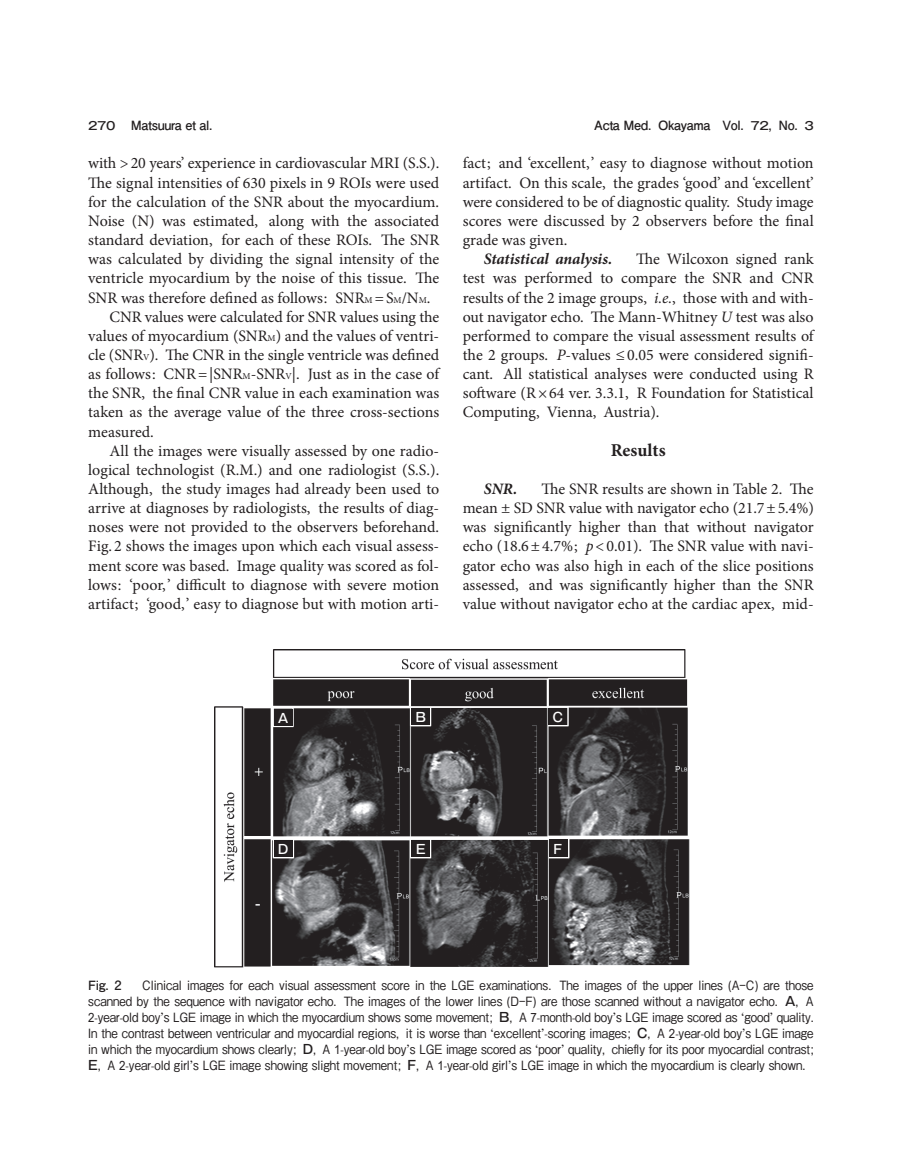
<style>
.page{position:relative;width:902px;height:1166px;background:#fff}
.page>*{position:absolute;margin:0;border:0;box-sizing:border-box;transform-origin:0 0}
.t1{font:700 18px "Minion Pro";color:#231f20}
.t2{font:15.9px/19.2px "Minion Pro";letter-spacing:-.005em;color:#231f20;text-align:justify}
.t3{font:italic 700 15.9px "Minion Pro";letter-spacing:-.005em;color:#231f20}
.t4{font:500 12.75px/15.9px "Gothic BBB Pr 6 N";color:#231f20;text-align:justify;scale:.9 1}
.t5{font:700 12.75px "Futo Go B101 Pr 6 N";letter-spacing:-.03em;color:#231f20}
.t6{font:500 12.75px "Gothic MB101 Pr 6 N";color:#fff}
.s1{font-family:"Gothic MB101 Pr 6 N";font-weight:500;font-size:11.25px}
.s2{font-size:9.15px}
.s3{font-style:italic}
.s4{font-family:"Gothic MB101 Pr 6 N"}
.s5{font-family:"Arial";font-weight:400}
.s6{font-family:"Ryumin Pr 6 N";font-weight:300}
.s7{font-family:"Futo Min A101 Pr 6 N";font-weight:700}
</style>
<div class="page">
<img style="left:214px;top:649px;width:475px;height:318px">
<div style="left:274px;top:709px;width:18px;height:16px;background:#231f20"></div>
<div style="left:411px;top:708px;width:19px;height:17px;background:#231f20"></div>
<div style="left:548px;top:708px;width:19px;height:17px;background:#231f20"></div>
<div style="left:275px;top:839px;width:18px;height:17px;background:#231f20"></div>
<div style="left:411px;top:839px;width:18px;height:17px;background:#231f20"></div>
<div style="left:549px;top:839px;width:18px;height:17px;background:#231f20"></div>
<p class="t5" style="left:88px;top:115px;width:126px"><span class="s1">270</span> Matsuura et al.</p>
<p class="t5" style="left:594px;top:115px;width:221px">Acta Med. Okayama Vol. <span class="s1">72</span>, No. <span class="s1">3</span></p>
<p class="t2" style="left:88px;top:154px;width:352px">with &gt; 20 years’ experience in cardiovascular MRI (S.S.).</p>
<p class="t2" style="left:88px;top:173px;width:352px">The signal intensities of 630 pixels in 9 ROIs were used</p>
<p class="t2" style="left:88px;top:192px;width:352px">for the calculation of the SNR about the myocardium.</p>
<p class="t2" style="left:88px;top:211px;width:352px">Noise (N) was estimated, along with the associated</p>
<p class="t2" style="left:88px;top:230px;width:352px">standard deviation, for each of these ROIs. The SNR</p>
<p class="t2" style="left:88px;top:249px;width:352px">was calculated by dividing the signal intensity of the</p>
<p class="t2" style="left:88px;top:269px;width:352px">ventricle myocardium by the noise of this tissue. The</p>
<p class="t2" style="left:88px;top:288px;width:344px">SNR was therefore defined as follows: SNR<span class="s2">M</span> =S<span class="s2">M</span>/N<span class="s2">M</span>.</p>
<p class="t2" style="left:109px;top:307px;width:331px">CNR values were calculated for SNR values using the</p>
<p class="t2" style="left:88px;top:326px;width:352px">values of myocardium (SNR<span class="s2">M</span>) and the values of ventri-</p>
<p class="t2" style="left:88px;top:345px;width:352px">cle (SNR<span class="s2">V</span>). The CNR in the single ventricle was defined</p>
<p class="t2" style="left:88px;top:364px;width:352px">as follows: CNR = |SNR<span class="s2">M</span>-SNR<span class="s2">V</span>|. Just as in the case of</p>
<p class="t2" style="left:88px;top:383px;width:352px">the SNR, the final CNR value in each examination was</p>
<p class="t2" style="left:88px;top:402px;width:352px">taken as the average value of the three cross-sections</p>
<p class="t2" style="left:88px;top:422px;width:67px">measured.</p>
<p class="t2" style="left:109px;top:441px;width:331px">All the images were visually assessed by one radio-</p>
<p class="t2" style="left:88px;top:460px;width:352px">logical technologist (R.M.) and one radiologist (S.S.).</p>
<p class="t2" style="left:88px;top:479px;width:352px">Although, the study images had already been used to</p>
<p class="t2" style="left:88px;top:498px;width:352px">arrive at diagnoses by radiologists, the results of diag-</p>
<p class="t2" style="left:88px;top:517px;width:352px">noses were not provided to the observers beforehand.</p>
<p class="t2" style="left:88px;top:536px;width:352px">Fig. 2 shows the images upon which each visual assess-</p>
<p class="t2" style="left:88px;top:556px;width:352px">ment score was based. Image quality was scored as fol-</p>
<p class="t2" style="left:88px;top:575px;width:352px">lows: ‘poor,’ difficult to diagnose with severe motion</p>
<p class="t2" style="left:88px;top:594px;width:352px">artifact; ‘good,’ easy to diagnose but with motion arti-</p>
<p class="t2" style="left:462px;top:154px;width:352px">fact; and ‘excellent,’ easy to diagnose without motion artifact. On this scale, the grades ‘good’ and ‘excellent’ were considered to be of diagnostic quality. Study image scores were discussed by 2 observers before the final grade was given.</p>
<p class="t3" style="left:484px;top:248px;width:130px">Statistical analysis.</p>
<p class="t2" style="left:462px;top:249px;width:352px;text-indent:173px">The Wilcoxon signed rank test was performed to compare the SNR and CNR results of the 2 image groups, <span class="s3">i.e.</span>, those with and with&shy;out navigator echo. The Mann-Whitney <span class="s3">U</span> test was also performed to compare the visual assessment results of the 2 groups. <span class="s3">P</span>-values ≤ 0.05 were considered signifi&shy;cant. All statistical analyses were conducted using R software (R × 64 ver. 3.3.1, R Foundation for Statistical Computing, Vienna, Austria).</p>
<p class="t1" style="left:610px;top:438px;width:56px">Results</p>
<p class="t3" style="left:484px;top:477px;width:35px">SNR.</p>
<p class="t2" style="left:462px;top:479px;width:352px;text-indent:79px">The SNR results are shown in Table 2. The mean ± SD SNR value with navigator echo (21.7 ± 5.4%) was significantly higher than that without navigator echo (18.6 ± 4.7%; <span class="s3">p</span>&lt; 0.01). The SNR value with navi&shy;gator echo was also high in each of the slice positions assessed, and was significantly higher than the SNR value without navigator echo at the cardiac apex, mid-</p>
<p class="t6" style="left:277px;top:707px;width:14px">Ａ</p>
<p class="t6" style="left:414px;top:706px;width:14px">Ｂ</p>
<p class="t6" style="left:551px;top:706px;width:14px">Ｃ</p>
<p class="t6" style="left:277px;top:837px;width:14px">Ｄ</p>
<p class="t6" style="left:551px;top:837px;width:14px">Ｆ</p>
<p class="t6" style="left:414px;top:837px;width:14px">Ｅ</p>
<p class="t5" style="left:88px;top:974px;width:35px">Fig. 2</p>
<p class="t4" style="left:88px;top:976px;width:807px;text-indent:54px">Clinical images for each visual assessment score in the LGE examinations. The images of the upper lines (A-C) are those scanned by the sequence with navigator echo. The images of the lower lines (D-F) are those scanned without a navigator echo. <span class="s4">A</span>, A <span class="s5">2</span><span class="s6">-</span>year<span class="s6">-</span>old boy<span class="s7">ʼ</span>s LGE image in which the myocardium shows some movement; <span class="s4">B</span>, A <span class="s5">7</span><span class="s6">-</span>month<span class="s6">-</span>old boy<span class="s7">ʼ</span>s LGE image scored as <span class="s7">ʻ</span>good<span class="s7">ʼ</span> quality.<br>In the contrast between ventricular and myocardial regions, it is worse than <span class="s7">ʻ</span>excellent<span class="s7">ʼ</span><span class="s6">-</span>scoring images; <span class="s4">C</span>, A <span class="s5">2</span><span class="s6">-</span>year<span class="s6">-</span>old boy<span class="s7">ʼ</span>s LGE image in which the myocardium shows clearly; <span class="s4">D</span>, A <span class="s5">1</span><span class="s6">-</span>year<span class="s6">-</span>old boy<span class="s7">ʼ</span>s LGE image scored as <span class="s7">ʻ</span>poor<span class="s7">ʼ</span> quality, chiefly for its poor myocardial contrast; <span class="s4">E</span>, A <span class="s5">2</span><span class="s6">-</span>year<span class="s6">-</span>old girl<span class="s7">ʼ</span>s LGE image showing slight movement; <span class="s4">F</span>, A <span class="s5">1</span><span class="s6">-</span>year<span class="s6">-</span>old girl<span class="s7">ʼ</span>s LGE image in which the myocardium is clearly shown.</p>
</div>
